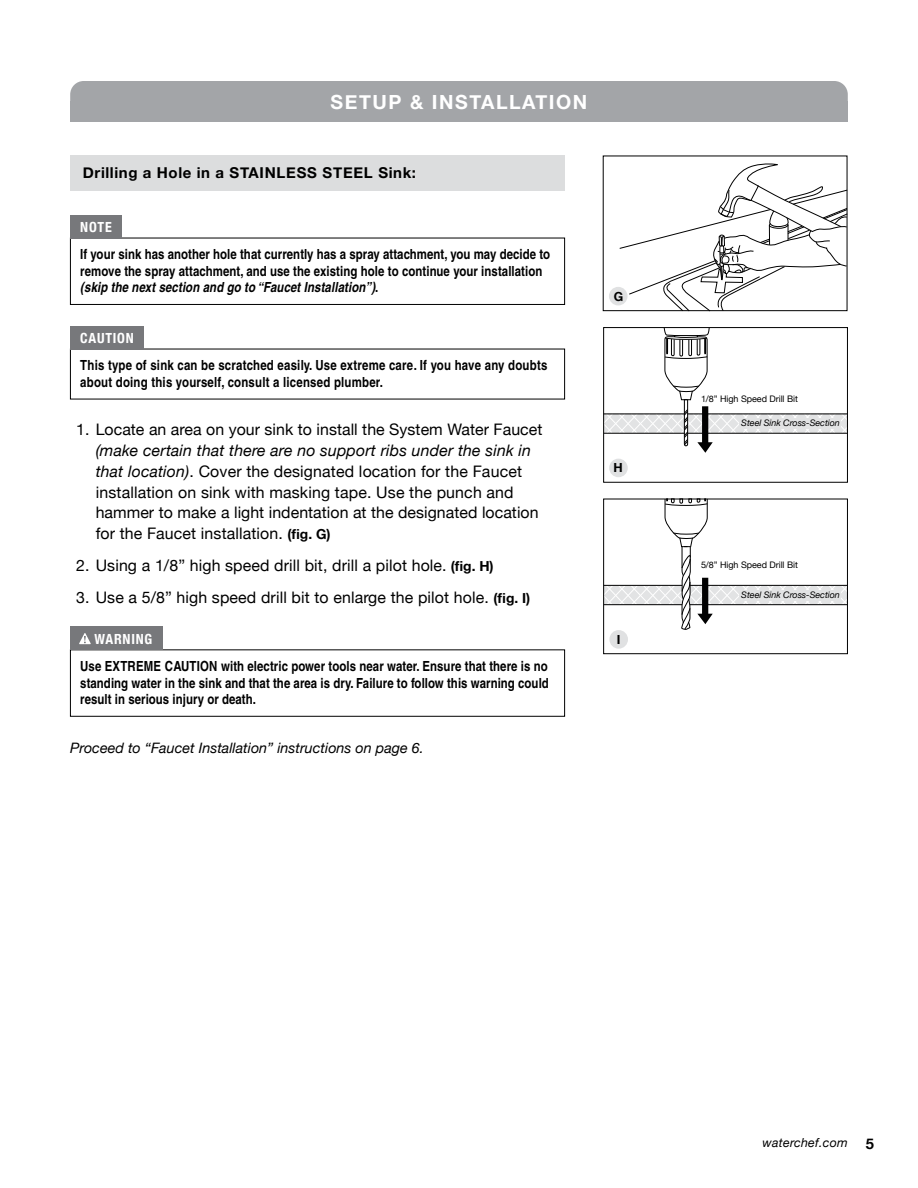
<style>
.page{position:relative;width:918px;height:1188px;background:#fff}
.page>*{position:absolute;margin:0;border:0;box-sizing:border-box;transform-origin:0 0}
.t1{font:700 19.5px "Helvetica Neue";letter-spacing:.08em;color:#fff}
.t2{font:15.9px/20.9px "Helvetica Neue";letter-spacing:.01em;color:#000}
.t3{font:700 15px "Helvetica Neue";letter-spacing:.04em;color:#000}
.t4{font:700 14.7px "Helvetica Neue";color:#000}
.t5{font:italic 14.4px "Helvetica Neue";color:#000}
.t6{font:700 condensed 13.95px/16.5px "Helvetica LT";letter-spacing:.005em;color:#000}
.t7{font:700 condensed 13.95px "Helvetica Neue";letter-spacing:.055em;color:#fff}
.t8{font:700 12.6px "Helvetica Neue";color:#000}
.t9{font:italic 12.45px "Helvetica Neue";letter-spacing:.02em;color:#000}
.t10{font:italic 9px "Helvetica Neue";letter-spacing:-.005em;color:#000}
.t11{font:9px "Helvetica Neue";letter-spacing:-.005em;color:#000}
.s1{font-style:italic}
.s2{font-weight:700;font-size:13.8px}
</style>
<div class="page">
<div style="left:70px;top:81px;width:778px;height:41px;background:#a3a5a8;border-radius:14px"></div>
<div style="left:70px;top:101px;width:778px;height:21px;background:#a3a5a8"></div>
<svg style="left:603px;top:327px;width:245px;height:126px"></svg>
<svg style="left:603px;top:498px;width:245px;height:132px"></svg>
<svg style="left:619px;top:162px;width:229px;height:150px"></svg>
<div style="left:739px;top:418px;width:101px;height:11px;background:#e2e3e4"></div>
<div style="left:739px;top:590px;width:101px;height:10px;background:#e2e3e4"></div>
<div style="left:70px;top:238px;width:495px;height:67px;border:1px solid #000"></div>
<div style="left:70px;top:215px;width:52px;height:23px;background:#77787b"></div>
<div style="left:70px;top:326px;width:74px;height:23px;background:#77787b"></div>
<div style="left:70px;top:650px;width:495px;height:67px;border:1px solid #000"></div>
<div style="left:70px;top:627px;width:93px;height:23px;background:#77787b"></div>
<svg style="left:79px;top:633px;width:12px;height:11px"></svg>
<div style="left:70px;top:156px;width:495px;height:35px;background:#dcddde"></div>
<div style="left:609px;top:287px;width:19px;height:18px;background:#e0e1e2;border-radius:50%"></div>
<div style="left:609px;top:630px;width:19px;height:19px;background:#e0e1e2;border-radius:50%"></div>
<div style="left:609px;top:459px;width:19px;height:18px;background:#e0e1e2;border-radius:50%"></div>
<h1 class="t1" style="left:331px;top:87px;width:258px">SETUP &amp; INSTALLATION</h1>
<p class="t3" style="left:83px;top:161px;width:335px">Drilling a Hole in a STAINLESS STEEL Sink:</p>
<p class="t7" style="left:80px;top:216px;width:33px">NOTE</p>
<p class="t6" style="left:80px;top:246px;width:471px">If your sink has another hole that currently has a spray attachment, you may decide to remove the spray attachment, and use the existing hole to continue your installation <span class="s1">(skip the next section and go to “Faucet Installation”)</span>.</p>
<p class="t7" style="left:80px;top:327px;width:55px">CAUTION</p>
<p class="t6" style="left:80px;top:357px;width:469px">This type of sink can be scratched easily. Use extreme care. If you have any doubts about doing this yourself, consult a licensed plumber.</p>
<p class="t2" style="left:76px;top:420px;width:468px">1. Locate an area on your sink to install the System Water Faucet</p>
<p class="t2" style="left:96px;top:441px;width:444px"><span class="s1">(make certain that there are no support ribs under the sink in that location)</span>. Cover the designated location for the Faucet installation on sink with masking tape. Use the punch and hammer to make a light indentation at the designated location for the Faucet installation. <span class="s2">(fig. G)</span></p>
<p class="t2" style="left:76px;top:556px;width:419px">2. Using a 1/8” high speed drill bit, drill a pilot hole. <span class="s2">(fig. H)</span></p>
<p class="t2" style="left:76px;top:587px;width:456px">3. Use a 5/8” high speed drill bit to enlarge the pilot hole. <span class="s2">(fig. I)</span></p>
<p class="t7" style="left:94px;top:628px;width:59px">WARNING</p>
<p class="t6" style="left:80px;top:658px;width:470px;text-align:justify">Use EXTREME CAUTION with electric power tools near water. Ensure that there is no standing water in the sink and that the area is dry. Failure to follow this warning could result in serious injury or death.</p>
<p class="t5" style="left:70px;top:737px;width:355px">Proceed to “Faucet Installation” instructions on page 6.</p>
<p class="t8" style="left:614px;top:286px;width:11px">G</p>
<p class="t8" style="left:614px;top:458px;width:11px">H</p>
<p class="t8" style="left:617px;top:629px;width:5px">I</p>
<p class="t11" style="left:701px;top:392px;width:98px">1/8” High Speed Drill Bit</p>
<p class="t10" style="left:741px;top:417px;width:100px">Steel Sink Cross-Section</p>
<p class="t11" style="left:701px;top:558px;width:98px">5/8” High Speed Drill Bit</p>
<p class="t10" style="left:741px;top:589px;width:100px">Steel Sink Cross-Section</p>
<p class="t9" style="left:762px;top:1134px;width:87px">waterchef.com</p>
<p class="t4" style="left:866px;top:1132px;width:10px">5</p>
</div>
